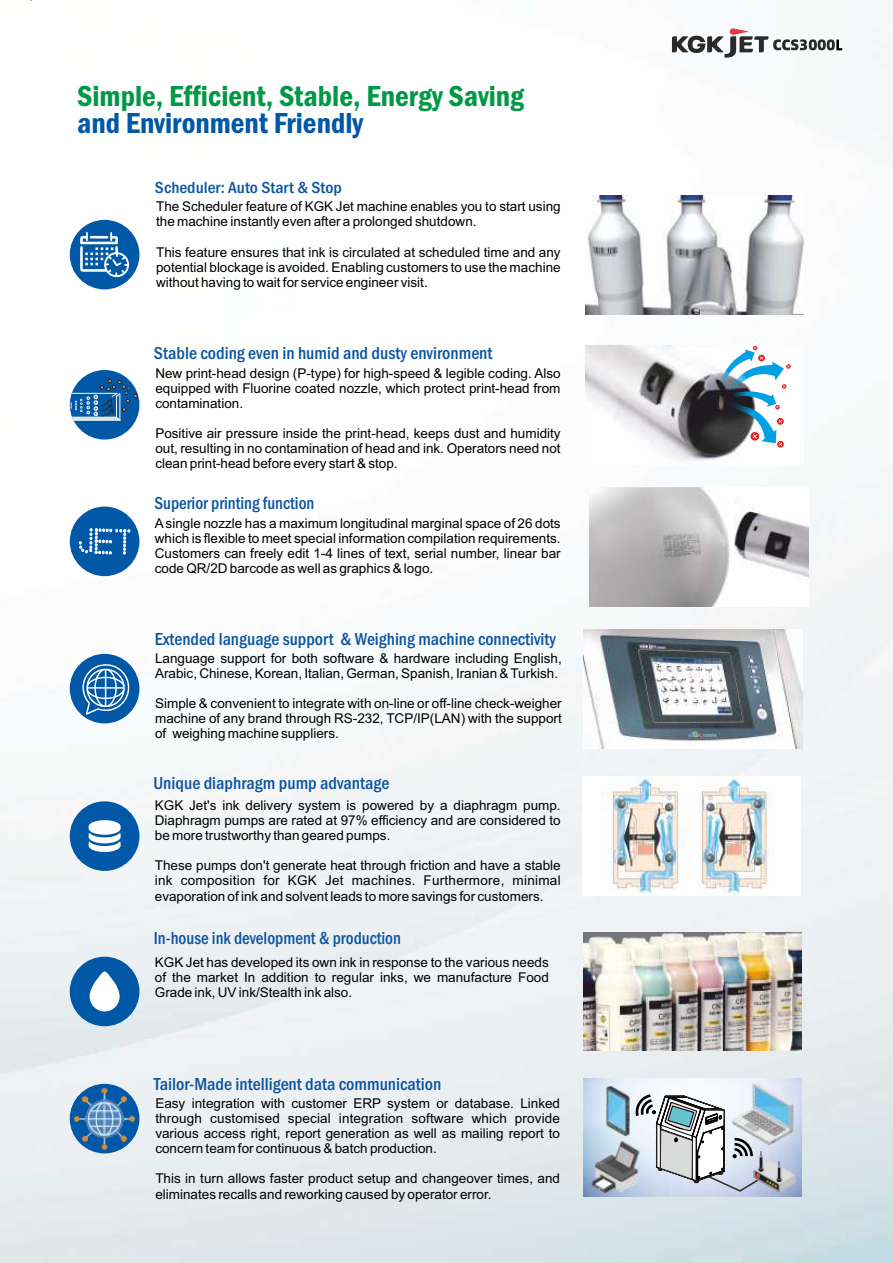
<style>
.page{position:relative;width:893px;height:1263px;background:#fff}
.page>*{position:absolute;margin:0;border:0;box-sizing:border-box;transform-origin:0 0}
.t1{font:600 condensed 30px "Franklin Gothic";color:#009846}
.t2{font:600 condensed 30px "Franklin Gothic";color:#0058a6}
.t3{font:500 condensed 18px "Franklin Gothic";color:#0c54a0}
.t4{font:500 condensed 18px "Franklin Gothic";color:#0c54a0;scale:.95 1}
.t5{font:500 condensed 16.65px "Franklin Gothic";color:#0c54a0;scale:1.06 1}
.t6{font:13.5px/15.1px "Arial";color:#000;text-align:justify}
</style>
<div class="page">
<img style="left:0;top:0;width:893px;height:1263px">
<img style="left:0;top:4px;width:10px;height:347px">
<div style="left:70px;top:507px;width:69px;height:69px;background:#0058a6;border-radius:50%"></div>
<svg style="left:79px;top:528px;width:51px;height:27px"></svg>
<div style="left:70px;top:370px;width:69px;height:70px;background:#0058a6;border-radius:50%"></div>
<svg style="left:70px;top:379px;width:68px;height:42px"></svg>
<img style="left:585px;top:345px;width:219px;height:119px">
<svg style="left:716px;top:346px;width:75px;height:100px"></svg>
<img style="left:585px;top:195px;width:219px;height:119px">
<div style="left:70px;top:220px;width:69px;height:69px;background:#0058a6;border-radius:50%"></div>
<svg style="left:80px;top:232px;width:49px;height:46px"></svg>
<div style="left:590px;top:487px;width:218px;height:120px;background:#fff"></div>
<img style="left:734px;top:498px;width:74px;height:79px">
<img style="left:590px;top:488px;width:140px;height:119px">
<svg style="left:672px;top:28px;width:170px;height:30px"></svg>
<img style="left:583px;top:629px;width:219px;height:119px">
<div style="left:70px;top:654px;width:69px;height:69px;background:#0058a6;border-radius:50%"></div>
<svg style="left:82px;top:663px;width:49px;height:52px"></svg>
<img style="left:583px;top:1078px;width:218px;height:119px">
<img style="left:731px;top:1081px;width:64px;height:64px">
<img style="left:590px;top:1140px;width:53px;height:54px">
<img style="left:760px;top:1151px;width:35px;height:42px">
<img style="left:592px;top:1086px;width:52px;height:51px">
<svg style="left:636px;top:1094px;width:124px;height:99px"></svg>
<div style="left:582px;top:776px;width:218px;height:120px;background:#fefefe"></div>
<img style="left:602px;top:776px;width:172px;height:120px">
<div style="left:70px;top:801px;width:69px;height:70px;background:#0058a6;border-radius:50%"></div>
<svg style="left:89px;top:820px;width:32px;height:32px"></svg>
<div style="left:70px;top:957px;width:69px;height:69px;background:#0058a6;border-radius:50%"></div>
<svg style="left:90px;top:971px;width:30px;height:40px"></svg>
<img style="left:583px;top:932px;width:219px;height:119px">
<div style="left:70px;top:1084px;width:69px;height:69px;background:#0058a6;border-radius:50%"></div>
<img style="left:73px;top:1087px;width:63px;height:63px">
<h1 class="t1" style="left:77px;top:85px;width:448px">Simple, Efficient, Stable, Energy Saving</h1>
<h1 class="t2" style="left:77px;top:112px;width:288px">and Environment Friendly</h1>
<p class="t5" style="left:155px;top:181px;width:178px">Scheduler: Auto Start &amp; Stop</p>
<p class="t6" style="left:156px;top:200px;width:406px">The Scheduler feature of KGK Jet machine enables you to start using the machine instantly even after a prolonged shutdown.</p>
<p class="t6" style="left:156px;top:245px;width:406px">This feature ensures that ink is circulated at scheduled time and any potential blockage is avoided. Enabling customers to use the machine without having to wait for service engineer visit.</p>
<h2 class="t3" style="left:154px;top:346px;width:340px">Stable coding even in humid and dusty environment</h2>
<p class="t6" style="left:155px;top:367px;width:407px">New print-head design (P-type) for high-speed &amp; legible coding. Also equipped with Fluorine coated nozzle, which protect print-head from contamination.</p>
<p class="t6" style="left:155px;top:427px;width:407px">Positive air pressure inside the print-head, keeps dust and humidity out, resulting in no contamination of head and ink. Operators need not clean print-head before every start &amp; stop.</p>
<h2 class="t4" style="left:154px;top:497px;width:170px">Superior printing function</h2>
<p class="t6" style="left:155px;top:517px;width:407px">Asingle nozzle has a maximum longitudinal marginal space of 26 dots which is flexible to meet special information compilation requirements.<br>Customers can freely edit 1-4 lines of text, serial number, linear bar code QR/2D barcode as well as graphics &amp; logo.</p>
<h2 class="t3" style="left:155px;top:632px;width:402px">Extended language support &amp; Weighing machine connectivity</h2>
<p class="t6" style="left:155px;top:652px;width:408px">Language support for both software &amp; hardware including English,<br>Arabic, Chinese, Korean, Italian, German, Spanish, Iranian &amp; Turkish.</p>
<p class="t6" style="left:155px;top:697px;width:408px">Simple &amp; convenient to integrate with on-line or off-line check-weigher machine of any brand through RS-232, TCP/IP(LAN) with the support of weighing machine suppliers.</p>
<h2 class="t3" style="left:153px;top:776px;width:238px">Unique diaphragm pump advantage</h2>
<p class="t6" style="left:155px;top:799px;width:407px">KGK Jet's ink delivery system is powered by a diaphragm pump.<br>Diaphragm pumps are rated at 97% efficiency and are considered to be more trustworthy than geared pumps.</p>
<p class="t6" style="left:155px;top:859px;width:407px">These pumps don't generate heat through friction and have a stable ink composition for KGK Jet machines. Furthermore, minimal evaporation of ink and solvent leads to more savings for customers.</p>
<h2 class="t4" style="left:154px;top:932px;width:262px">In-house ink development &amp; production</h2>
<p class="t6" style="left:155px;top:956px;width:395px">KGK Jet has developed its own ink in response to the various needs of the market In addition to regular inks, we manufacture Food Grade ink, UV ink/Stealth ink also.</p>
<h2 class="t3" style="left:154px;top:1078px;width:289px">Tailor-Made intelligent data communication</h2>
<p class="t6" style="left:155px;top:1097px;width:406px">Easy integration with customer ERP system or database. Linked through customised special integration software which provide various access right, report generation as well as mailing report to concern team for continuous &amp; batch production.</p>
<p class="t6" style="left:155px;top:1172px;width:406px">This in turn allows faster product setup and changeover times, and eliminates recalls and reworking caused by operator error.</p>
</div>
